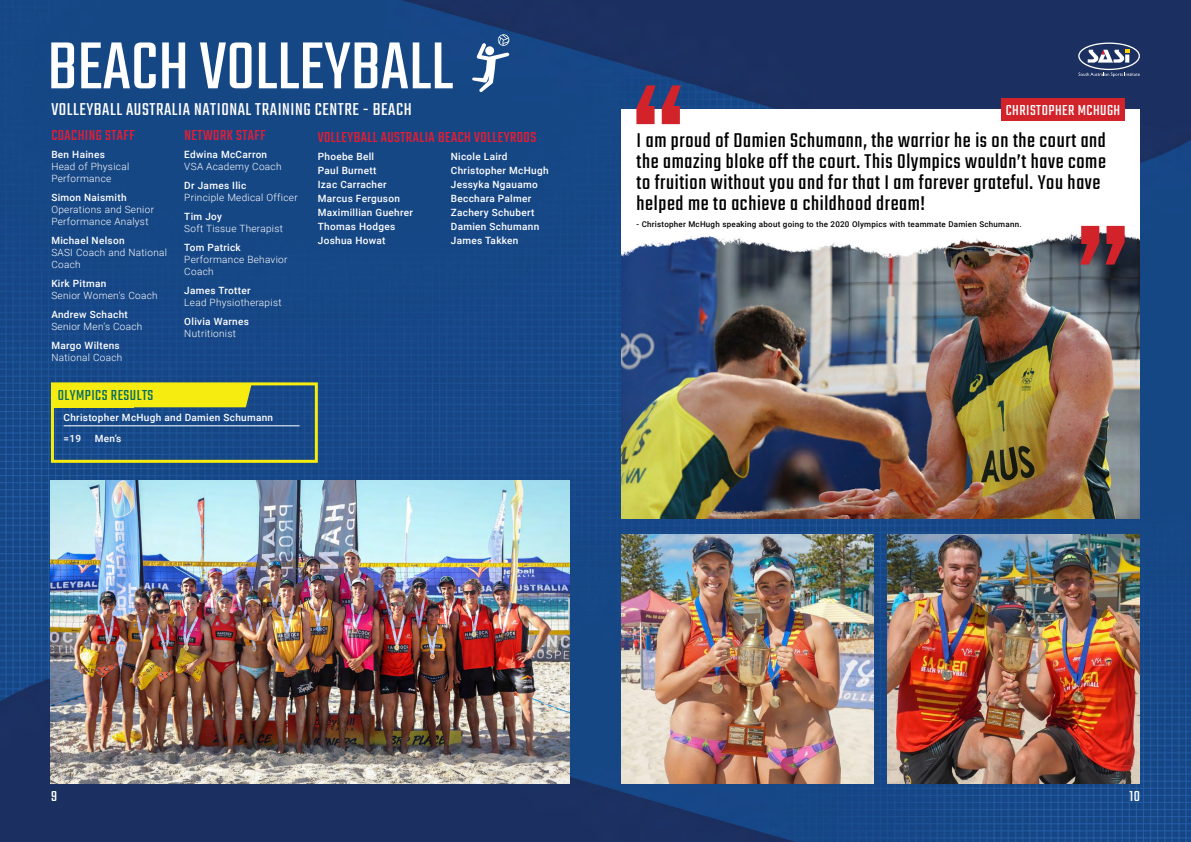
<style>
.page{position:relative;width:1191px;height:842px;background:#fff}
.page>*{position:absolute;margin:0;border:0;box-sizing:border-box;transform-origin:0 0}
.t1{font:73.2px "Teko";color:#fff}
.t2{font:22px/21px "Teko";letter-spacing:.03em;color:#000}
.t3{font:19px "Teko";letter-spacing:.03em;color:#fff}
.t4{font:16px "Teko";letter-spacing:.03em;color:#ed1b30}
.t5{font:16px "Teko";letter-spacing:.03em;color:#fff}
.t6{font:16px "Teko";letter-spacing:.03em;color:#046b67}
.t7{font:300 10px/12px "Roboto";letter-spacing:.03em;color:#fff}
.t8{font:500 10px/12px "Roboto";letter-spacing:.03em;color:#fff}
.t9{font:500 8px "Roboto";letter-spacing:.03em;color:#000}
.s1{font-weight:500}
.s2{font-weight:300}
</style>
<div class="page">
<img style="left:0;top:0;width:1191px;height:842px">
<svg style="left:472px;top:34px;width:37px;height:58px"></svg>
<img style="left:621px;top:535px;width:252px;height:249px">
<img style="left:887px;top:535px;width:253px;height:249px">
<img style="left:51px;top:480px;width:519px;height:304px">
<div style="left:51px;top:382px;width:267px;height:81px;border:3px solid #f7ec0f"></div>
<div style="left:134px;top:383px;width:118px;height:24px;background:#f7ec0f"></div>
<div style="left:52px;top:383px;width:82px;height:24px;background:#f7ec0f"></div>
<hr style="left:64px;top:425px;width:235px;height:1px;background:#fff">
<img style="left:621px;top:258px;width:519px;height:261px">
<div style="left:621px;top:110px;width:519px;height:122px;background:#fff"></div>
<img style="left:621px;top:228px;width:519px;height:30px">
<svg style="left:636px;top:85px;width:45px;height:39px;background:#983f57"></svg>
<svg style="left:1080px;top:226px;width:44px;height:39px;background:#983039"></svg>
<div style="left:1078px;top:43px;width:62px;height:27px;border:1px solid #fff;border-radius:50%"></div>
<svg style="left:1078px;top:73px;width:61px;height:4px"></svg>
<svg style="left:1087px;top:50px;width:42px;height:13px"></svg>
<div style="left:1001px;top:99px;width:123px;height:22px;background:#d2232a"></div>
<p class="t1" style="left:47px;top:25px;width:407px">BEACH VOLLEYBALL</p>
<p class="t3" style="left:51px;top:98px;width:362px">VOLLEYBALL AUSTRALIA NATIONAL TRAINING CENTRE - BEACH</p>
<p class="t7" style="left:51px;top:148px;width:79px"><span class="s1">Ben Haines<br></span>Head of Physical<br>Performance</p>
<p class="t7" style="left:51px;top:191px;width:104px"><span class="s1">Simon Naismith<br></span>Operations and Senior<br>Performance Analyst</p>
<p class="t7" style="left:51px;top:234px;width:117px"><span class="s1">Michael Nelson<br></span>SASI Coach and National<br>Coach</p>
<p class="t7" style="left:51px;top:277px;width:108px"><span class="s1">Kirk Pitman<br></span>Senior Women’s Coach</p>
<p class="t7" style="left:51px;top:308px;width:93px"><span class="s1">Andrew Schacht<br></span>Senior Men’s Coach</p>
<p class="t7" style="left:51px;top:339px;width:73px"><span class="s1">Margo Wiltens<br></span>National Coach</p>
<p class="t4" style="left:51px;top:126px;width:85px">COACHING STAFF</p>
<p class="t4" style="left:185px;top:126px;width:83px">NETWORK STAFF</p>
<p class="t4" style="left:318px;top:128px;width:220px">VOLLEYBALL AUSTRALIA BEACH VOLLEYROOS</p>
<p class="t7" style="left:184px;top:148px;width:99px"><span class="s1">Edwina McCarron<br></span>VSA Academy Coach</p>
<p class="t7" style="left:184px;top:179px;width:115px"><span class="s1">Dr James Ilic<br></span>Principle Medical Officer</p>
<p class="t7" style="left:184px;top:210px;width:100px"><span class="s1">Tim Joy<br></span>Soft Tissue Therapist</p>
<p class="t7" style="left:184px;top:241px;width:105px"><span class="s1">Tom Patrick<br></span>Performance Behavior<br>Coach</p>
<p class="t7" style="left:184px;top:284px;width:99px"><span class="s1">James Trotter<br></span>Lead Physiotherapist</p>
<p class="t8" style="left:184px;top:315px;width:66px">Olivia Warnes<br><span class="s2">Nutritionist</span></p>
<p class="t8" style="left:318px;top:150px;width:58px">Phoebe Bell</p>
<p class="t8" style="left:318px;top:164px;width:60px">Paul Burnett</p>
<p class="t8" style="left:318px;top:178px;width:70px">Izac Carracher</p>
<p class="t8" style="left:318px;top:192px;width:84px">Marcus Ferguson</p>
<p class="t8" style="left:318px;top:206px;width:97px">Maximillian Guehrer</p>
<p class="t8" style="left:318px;top:219px;width:79px;line-height:14px">Thomas Hodges<br>Joshua Howat</p>
<p class="t8" style="left:451px;top:150px;width:58px">Nicole Laird</p>
<p class="t8" style="left:451px;top:164px;width:99px">Christopher McHugh</p>
<p class="t8" style="left:451px;top:178px;width:88px">Jessyka Ngauamo</p>
<p class="t8" style="left:451px;top:192px;width:82px">Becchara Palmer</p>
<p class="t8" style="left:451px;top:206px;width:85px">Zachery Schubert</p>
<p class="t8" style="left:451px;top:220px;width:90px">Damien Schumann</p>
<p class="t8" style="left:451px;top:234px;width:69px">James Takken</p>
<p class="t6" style="left:58px;top:386px;width:97px">OLYMPICS RESULTS</p>
<p class="t8" style="left:64px;top:411px;width:211px">Christopher McHugh and Damien Schumann</p>
<p class="t8" style="left:64px;top:432px;width:19px">=19</p>
<p class="t8" style="left:95px;top:432px;width:28px">Men’s</p>
<p class="t5" style="left:1005px;top:101px;width:116px">CHRISTOPHER MCHUGH</p>
<p class="t2" style="left:636px;top:131px;width:471px">I am proud of Damien Schumann, the warrior he is on the court and the amazing bloke off the court. This Olympics wouldn’t have come to fruition without you and for that I am forever grateful. You have helped me to achieve a childhood dream!</p>
<p class="t9" style="left:636px;top:219px;width:386px">- Christopher McHugh speaking about going to the 2020 Olympics with teammate Damien Schumann.</p>
<p class="t5" style="left:51px;top:788px;width:8px">9</p>
<p class="t5" style="left:1129px;top:788px;width:12px">10</p>
</div>
